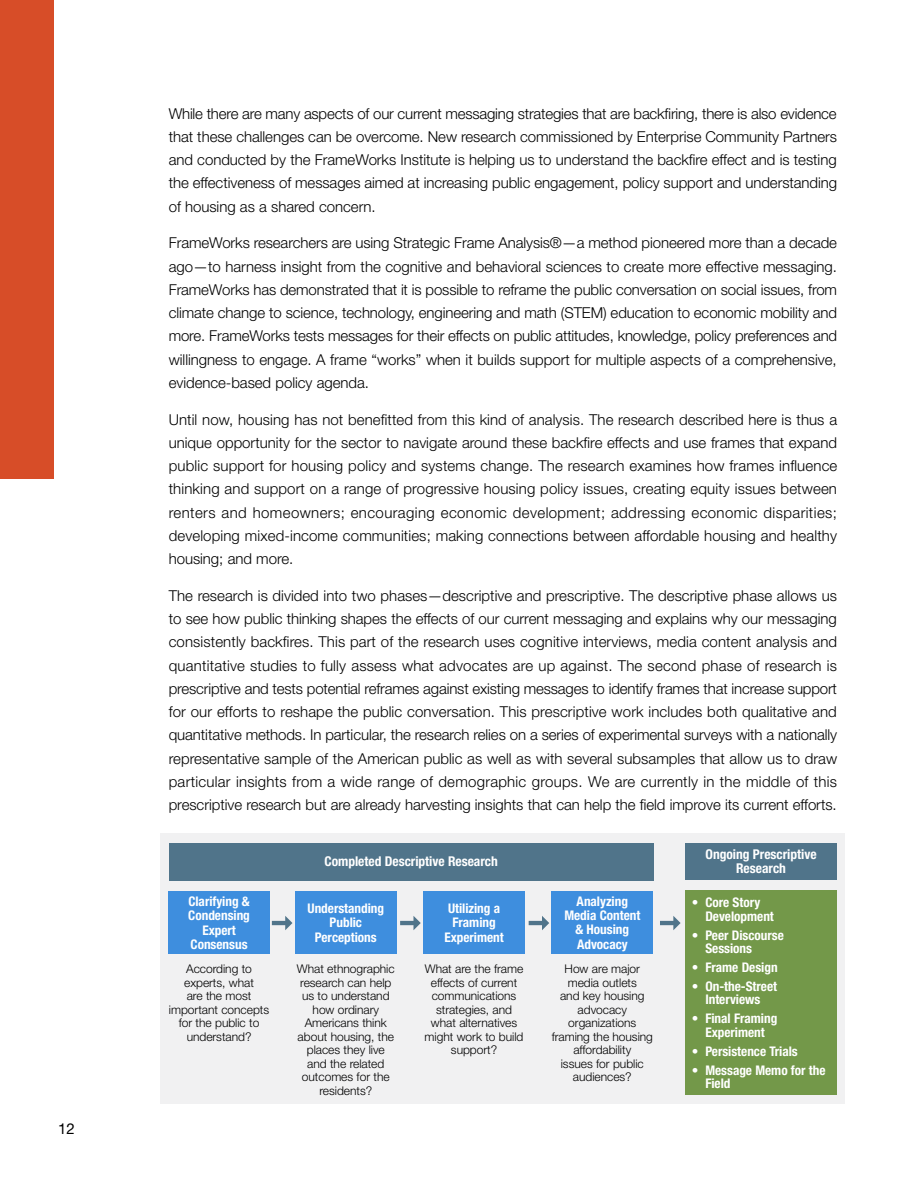
<style>
.page{position:relative;width:918px;height:1188px;background:#fff}
.page>*{position:absolute;margin:0;border:0;box-sizing:border-box;transform-origin:0 0}
.Body{font:300 15px/23.2px "Helvetica Neue LT Std";letter-spacing:-.005em;color:#000;text-align:justify}
.t1{font:15px "Helvetica Neue LT Std";color:#000}
.Body-2{font:700 condensed 13.5px/13.5px "Helvetica Neue LT Std";color:#fff;text-align:center}
.Body-3{font:700 condensed 13.35px/14.4px "Helvetica Neue LT Std";color:#fff;text-align:center}
.Body-4{font:300 12px/13.5px "Helvetica Neue LT Std";letter-spacing:-.005em;color:#000;text-align:center}
</style>
<div class="page">
<div style="left:0;top:0;width:54px;height:479px;background:#d74d28"></div>
<div style="left:161px;top:833px;width:684px;height:271px;background:#f1f1f2"></div>
<div style="left:168px;top:891px;width:102px;height:63px;background:#3e8ede"></div>
<div style="left:295px;top:891px;width:101px;height:63px;background:#3e8ede"></div>
<div style="left:423px;top:891px;width:102px;height:63px;background:#3e8ede"></div>
<div style="left:552px;top:891px;width:101px;height:63px;background:#3e8ede"></div>
<svg style="left:272px;top:916px;width:20px;height:14px"></svg>
<svg style="left:400px;top:916px;width:21px;height:14px"></svg>
<svg style="left:529px;top:916px;width:20px;height:14px"></svg>
<svg style="left:660px;top:916px;width:21px;height:14px"></svg>
<div style="left:169px;top:843px;width:484px;height:37px;background:#50748a"></div>
<div style="left:685px;top:843px;width:152px;height:36px;background:#50748a"></div>
<div style="left:685px;top:891px;width:152px;height:204px;background:#739849"></div>
<p class="t1" style="left:58px;top:1120px;width:18px">12</p>
<p class="Body" style="left:169px;top:101px;width:670px">While there are many aspects of our current messaging strategies that are backfiring, there is also evidence that these challenges can be overcome. New research commissioned by Enterprise Community Partners and conducted by the FrameWorks Institute is helping us to understand the backfire effect and is testing the effectiveness of messages aimed at increasing public engagement, policy support and understanding of housing as a shared concern.</p>
<p class="Body" style="left:169px;top:231px;width:670px">FrameWorks researchers are using Strategic Frame Analysis®—a method pioneered more than a decade ago—to harness insight from the cognitive and behavioral sciences to create more effective messaging.<br>FrameWorks has demonstrated that it is possible to reframe the public conversation on social issues, from climate change to science, technology, engineering and math (STEM) education to economic mobility and more. FrameWorks tests messages for their effects on public attitudes, knowledge, policy preferences and willingness to engage. A frame “works” when it builds support for multiple aspects of a comprehensive, evidence-based policy agenda.</p>
<p class="Body" style="left:169px;top:407px;width:670px">Until now, housing has not benefitted from this kind of analysis. The research described here is thus a unique opportunity for the sector to navigate around these backfire effects and use frames that expand public support for housing policy and systems change. The research examines how frames influence thinking and support on a range of progressive housing policy issues, creating equity issues between renters and homeowners; encouraging economic development; addressing economic disparities; developing mixed-income communities; making connections between affordable housing and healthy housing; and more.</p>
<p class="Body" style="left:169px;top:584px;width:670px">The research is divided into two phases—descriptive and prescriptive. The descriptive phase allows us to see how public thinking shapes the effects of our current messaging and explains why our messaging consistently backfires. This part of the research uses cognitive interviews, media content analysis and quantitative studies to fully assess what advocates are up against. The second phase of research is prescriptive and tests potential reframes against existing messages to identify frames that increase support for our efforts to reshape the public conversation. This prescriptive work includes both qualitative and quantitative methods. In particular, the research relies on a series of experimental surveys with a nationally representative sample of the American public as well as with several subsamples that allow us to draw particular insights from a wide range of demographic groups. We are currently in the middle of this prescriptive research but are already harvesting insights that can help the field improve its current efforts.</p>
<p class="Body-2" style="left:324px;top:855px;width:175px">Completed Descriptive Research</p>
<p class="Body-2" style="left:706px;top:847px;width:113px">Ongoing Prescriptive<br>Research</p>
<p class="Body-3" style="left:705px;top:895px;width:70px;line-height:13.5px;text-align:left;text-indent:-14px">• Core Story<br>Development</p>
<p class="Body-3" style="left:705px;top:928px;width:80px;line-height:13.5px;text-align:left;text-indent:-14px">• Peer Discourse<br>Sessions</p>
<p class="Body-3" style="left:692px;top:960px;width:87px">• Frame Design</p>
<p class="Body-3" style="left:692px;top:979px;width:87px;line-height:13.5px">• On-the-Street<br>Interviews</p>
<p class="Body-3" style="left:692px;top:1012px;width:87px;line-height:13.5px">• Final Framing<br>Experiment</p>
<p class="Body-3" style="left:692px;top:1043px;width:107px">• Persistence Trials</p>
<p class="Body-3" style="left:705px;top:1063px;width:122px;line-height:13.5px;text-align:left;text-indent:-14px">• Message Memo for the<br>Field</p>
<p class="Body-3" style="left:188px;top:894px;width:63px">Clarifying &amp;<br>Condensing<br>Expert<br>Consensus</p>
<p class="Body-3" style="left:308px;top:901px;width:78px">Understanding<br>Public<br>Perceptions</p>
<p class="Body-3" style="left:444px;top:901px;width:61px">Utilizing a<br>Framing<br>Experiment</p>
<p class="Body-3" style="left:564px;top:894px;width:77px">Analyzing<br>Media Content &amp; Housing<br>Advocacy</p>
<p class="Body-4" style="left:169px;top:962px;width:102px">According to experts, what<br>are the most important concepts for the public to understand?</p>
<p class="Body-4" style="left:297px;top:962px;width:99px">What ethnographic research can help us to understand how ordinary<br>Americans think about housing, the places they live and the related outcomes for the residents?</p>
<p class="Body-4" style="left:425px;top:962px;width:100px">What are the frame effects of current communications strategies, and what alternatives might work to build support?</p>
<p class="Body-4" style="left:552px;top:962px;width:103px">How are major media outlets<br>and key housing advocacy organizations framing the housing affordability<br>issues for public audiences?</p>
</div>
